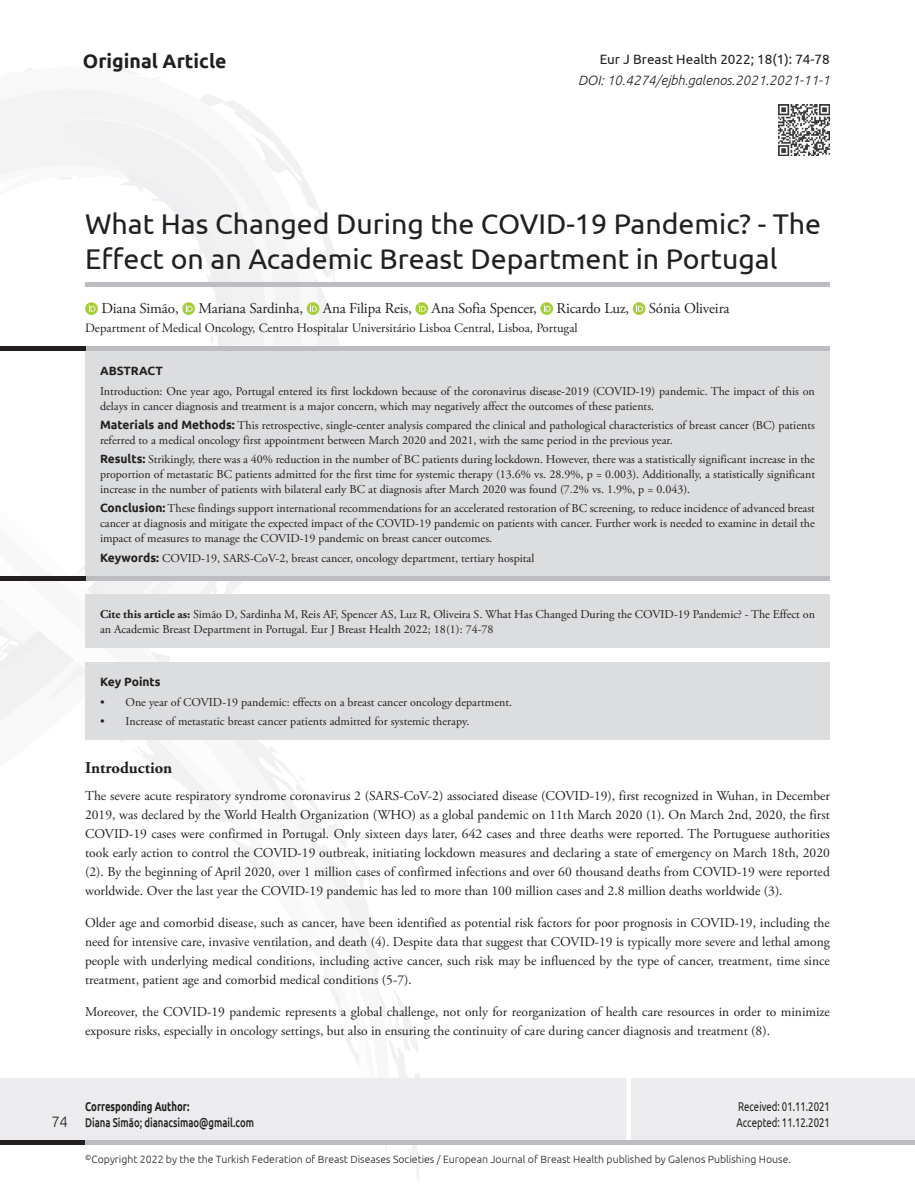
<style>
.page{position:relative;width:915px;height:1191px;background:#fff}
.page>*{position:absolute;margin:0;border:0;box-sizing:border-box;transform-origin:0 0}
._1__BASLIK{font:28.5px/34.5px "Ubuntu";color:#231f20}
.t1{font:700 19.5px "Ubuntu";color:#231f20}
.ANA_BASLIK{font:700 16.5px "Adobe Garamond Pro";color:#231f20}
.YAZARLAR{font:15px "Adobe Garamond Pro";letter-spacing:-.01em;color:#231f20}
.t2{font:300 15px "Ubuntu";color:#231f20}
.YAZI{font:13.5px/19px "Adobe Garamond Pro";color:#231f20;text-align:justify}
.DOI{font:italic 300 13.5px "Ubuntu";color:#231f20}
.SAYFA_ARALIK{font:13.5px "Ubuntu";color:#231f20}
.KURUMLAR{font:12.75px "Adobe Garamond Pro";color:#231f20}
.t3{font:12.75px "Ubuntu";color:#231f20;scale:.75 1}
.t4{font:500 12.75px "Ubuntu";color:#231f20;scale:.75 1}
.t5{font:700 12.75px "Ubuntu";color:#231f20;scale:.75 1}
.ÖZET{font:12px/15px "Adobe Garamond Pro";color:#231f20}
.CİTE_AS{font:12px/15px "Adobe Garamond Pro";color:#231f20}
.KEYPOINT{font:12px "Adobe Garamond Pro";color:#231f20}
.KEYPOINT-BOLD{font:700 12px "Ubuntu";color:#231f20}
.ABSTRACT{font:700 12px "Ubuntu";color:#231f20}
.t6{font:300 10.5px "Ubuntu";color:#231f20}
.s1{font-family:"Ubuntu";font-weight:700}
.s2{font-weight:700}
</style>
<div class="page">
<svg style="left:392px;top:989px;width:31px;height:192px"></svg>
<svg style="left:0;top:580px;width:392px;height:565px"></svg>
<div style="left:0;top:1078px;width:914px;height:61px;background:#ececee"></div>
<hr style="left:626px;top:1076px;width:4px;height:65px;background:#fff">
<div style="left:0;top:1139px;width:914px;height:5px;background:#bcbdc0"></div>
<div style="left:0;top:1139px;width:85px;height:5px;background:#231f20"></div>
<img style="left:778px;top:104px;width:51px;height:52px">
<div style="left:85px;top:351px;width:744px;height:225px;background:#dcdddf"></div>
<hr style="left:85px;top:576px;width:744px;height:4px;background:#bcbdc0">
<div style="left:85px;top:346px;width:744px;height:5px;background:#bcbdc0"></div>
<div style="left:85px;top:594px;width:744px;height:54px;background:#dcdddf"></div>
<svg style="left:0;top:100px;width:344px;height:588px"></svg>
<svg style="left:415px;top:302px;width:13px;height:13px"></svg>
<svg style="left:418px;top:304px;width:7px;height:7px"></svg>
<svg style="left:540px;top:302px;width:13px;height:13px"></svg>
<svg style="left:543px;top:304px;width:7px;height:7px"></svg>
<svg style="left:632px;top:302px;width:13px;height:13px"></svg>
<svg style="left:636px;top:304px;width:6px;height:7px"></svg>
<div style="left:85px;top:282px;width:744px;height:5px;background:#bcbdc0"></div>
<div style="left:85px;top:662px;width:744px;height:77px;background:#dcdddf"></div>
<p class="t1" style="left:83px;top:50px;width:145px">Original Article</p>
<p class="SAYFA_ARALIK" style="left:599px;top:51px;width:231px">Eur J Breast Health 2022; 18(1): 74-78</p>
<p class="DOI" style="left:578px;top:72px;width:253px">DOI: 10.4274/ejbh.galenos.2021.2021-11-1</p>
<p class="_1__BASLIK" style="left:85px;top:206px;width:737px">What Has Changed During the COVID-19 Pandemic? - The<br>Effect on an Academic Breast Department in Portugal</p>
<p class="YAZARLAR" style="left:101px;top:300px;width:79px">Diana Simão,</p>
<p class="YAZARLAR" style="left:198px;top:300px;width:106px">Mariana Sardinha,</p>
<p class="YAZARLAR" style="left:323px;top:300px;width:91px">Ana Filipa Reis,</p>
<p class="YAZARLAR" style="left:431px;top:300px;width:107px">Ana Sofia Spencer,</p>
<p class="YAZARLAR" style="left:556px;top:300px;width:74px">Ricardo Luz,</p>
<p class="YAZARLAR" style="left:648px;top:300px;width:82px">Sónia Oliveira</p>
<p class="KURUMLAR" style="left:85px;top:321px;width:494px">Department of Medical Oncology, Centro Hospitalar Universitário Lisboa Central, Lisboa, Portugal</p>
<p class="ABSTRACT" style="left:100px;top:364px;width:64px">ABSTRACT</p>
<p class="ÖZET" style="left:100px;top:384px;width:716px">Introduction: One year ago, Portugal entered its first lockdown because of the coronavirus disease-2019 (COVID-19) pandemic. The impact of this on delays in cancer diagnosis and treatment is a major concern, which may negatively affect the outcomes of these patients.</p>
<p class="ÖZET" style="left:100px;top:418px;width:716px"><span class="s1">Materials and Methods:</span> This retrospective, single-center analysis compared the clinical and pathological characteristics of breast cancer (BC) patients referred to a medical oncology first appointment between March 2020 and 2021, with the same period in the previous year.</p>
<p class="ÖZET" style="left:100px;top:452px;width:716px;text-align:justify"><span class="s1">Results:</span> Strikingly, there was a 40% reduction in the number of BC patients during lockdown. However, there was a statistically significant increase in the proportion of metastatic BC patients admitted for the first time for systemic therapy (13.6% vs. 28.9%, p = 0.003). Additionally, a statistically significant increase in the number of patients with bilateral early BC at diagnosis after March 2020 was found (7.2% vs. 1.9%, p = 0.043).</p>
<p class="ÖZET" style="left:100px;top:501px;width:716px;text-align:justify"><span class="s1">Conclusion:</span> These findings support international recommendations for an accelerated restoration of BC screening, to reduce incidence of advanced breast cancer at diagnosis and mitigate the expected impact of the COVID-19 pandemic on patients with cancer. Further work is needed to examine in detail the impact of measures to manage the COVID-19 pandemic on breast cancer outcomes.</p>
<p class="ÖZET" style="left:100px;top:551px;width:436px"><span class="s1">Keywords:</span> COVID-19, SARS-CoV-2, breast cancer, oncology department, tertiary hospital</p>
<p class="CİTE_AS" style="left:100px;top:607px;width:716px"><span class="s2">Cite this article as:</span> Simão D, Sardinha M, Reis AF, Spencer AS, Luz R, Oliveira S. What Has Changed During the COVID-19 Pandemic? - The Effect on an Academic Breast Department in Portugal. Eur J Breast Health 2022; 18(1): 74-78</p>
<p class="KEYPOINT-BOLD" style="left:100px;top:674px;width:62px">Key Points</p>
<p class="KEYPOINT" style="left:100px;top:694px;width:413px">• One year of COVID-19 pandemic: effects on a breast cancer oncology department.</p>
<p class="KEYPOINT" style="left:100px;top:713px;width:370px">• Increase of metastatic breast cancer patients admitted for systemic therapy.</p>
<p class="ANA_BASLIK" style="left:85px;top:758px;width:89px">Introduction</p>
<p class="YAZI" style="left:85px;top:787px;width:746px">The severe acute respiratory syndrome coronavirus 2 (SARS-CoV-2) associated disease (COVID-19), first recognized in Wuhan, in December 2019, was declared by the World Health Organization (WHO) as a global pandemic on 11th March 2020 (1). On March 2nd, 2020, the first COVID-19 cases were confirmed in Portugal. Only sixteen days later, 642 cases and three deaths were reported. The Portuguese authorities took early action to control the COVID-19 outbreak, initiating lockdown measures and declaring a state of emergency on March 18th, 2020 (2). By the beginning of April 2020, over 1 million cases of confirmed infections and over 60 thousand deaths from COVID-19 were reported worldwide. Over the last year the COVID-19 pandemic has led to more than 100 million cases and 2.8 million deaths worldwide (3).</p>
<p class="YAZI" style="left:85px;top:914px;width:746px">Older age and comorbid disease, such as cancer, have been identified as potential risk factors for poor prognosis in COVID-19, including the need for intensive care, invasive ventilation, and death (4). Despite data that suggest that COVID-19 is typically more severe and lethal among people with underlying medical conditions, including active cancer, such risk may be influenced by the type of cancer, treatment, time since treatment, patient age and comorbid medical conditions (5-7).</p>
<p class="YAZI" style="left:85px;top:1002px;width:746px">Moreover, the COVID-19 pandemic represents a global challenge, not only for reorganization of health care resources in order to minimize exposure risks, especially in oncology settings, but also in ensuring the continuity of care during cancer diagnosis and treatment (8).</p>
<p class="t2" style="left:52px;top:1112px;width:18px">74</p>
<p class="t5" style="left:85px;top:1099px;width:140px">Corresponding Author:</p>
<p class="t4" style="left:85px;top:1114px;width:226px">Diana Simão; dianacsimao@gmail.com</p>
<p class="t3" style="left:738px;top:1099px;width:124px">Received: 01.11.2021</p>
<p class="t3" style="left:736px;top:1115px;width:126px">Accepted: 11.12.2021</p>
<p class="t6" style="left:85px;top:1152px;width:707px"><sup>©</sup>Copyright 2022 by the the Turkish Federation of Breast Diseases Societies / European Journal of Breast Health published by Galenos Publishing House.</p>
</div>
